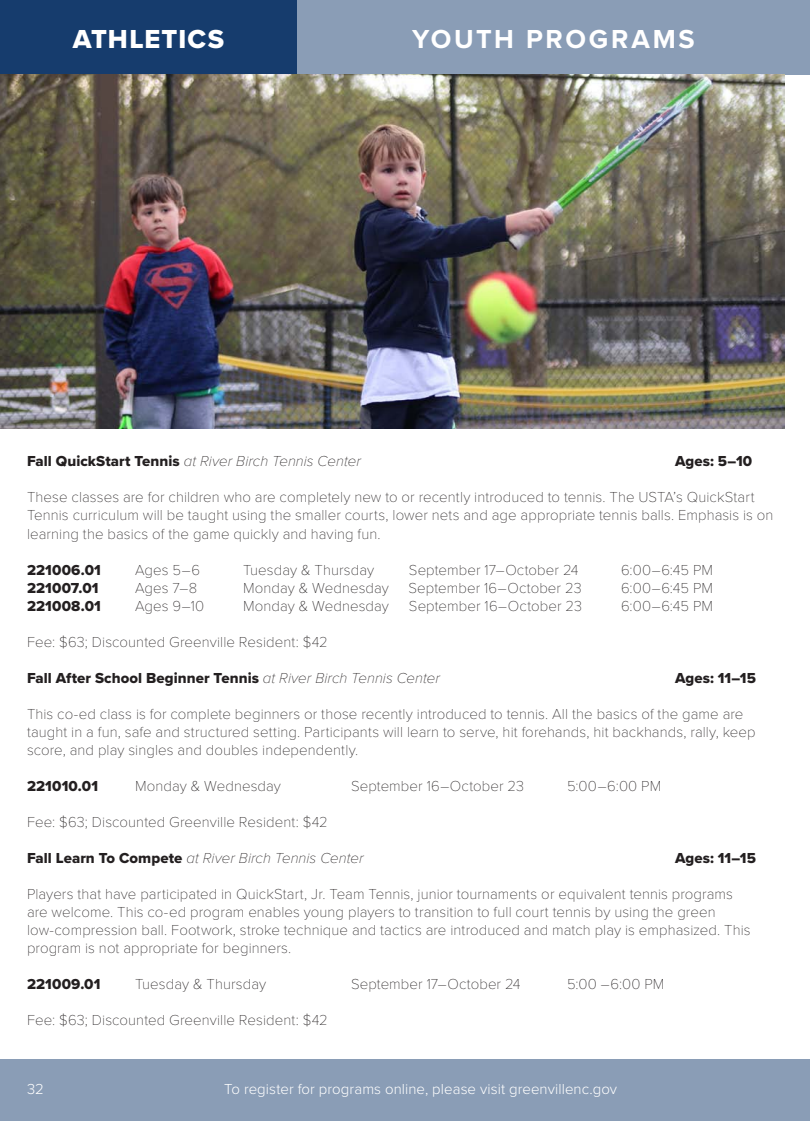
<style>
.page{position:relative;width:810px;height:1121px;background:#fff}
.page>*{position:absolute;margin:0;border:0;box-sizing:border-box;transform-origin:0 0}
.t1{font:700 27px "Proxima Nova";letter-spacing:.095em;color:#fff}
.t2{font:27px "Proxima Nova Extrabld";letter-spacing:.04em;color:#fff}
.t3{font:100 15px/18px "Proxima Nova T";letter-spacing:.005em;color:#231f20}
.t4{font:15px "Proxima Nova Extrabld";letter-spacing:.005em;color:#231f20}
.t5{font:italic 100 15px "Proxima Nova";color:#231f20}
.t6{font:300 15px "Proxima Nova";letter-spacing:.005em;color:#fff}
.s1{font-family:"Proxima Nova Extrabld";font-weight:400;font-style:normal}
.s2{font-family:"Proxima Nova";font-weight:100;font-style:italic}
</style>
<div class="page">
<div style="left:0;top:1059px;width:810px;height:61px;background:#8a9db6"></div>
<div style="left:0;top:0;width:810px;height:75px;background:#8a9db6"></div>
<div style="left:0;top:0;width:297px;height:75px;background:#163c6d"></div>
<img style="left:0;top:75px;width:784px;height:353px">
<p class="t2" style="left:73px;top:19px;width:153px">ATHLETICS</p>
<h1 class="t1" style="left:412px;top:19px;width:284px">YOUTH PROGRAMS</h1>
<p class="t5" style="left:27px;top:450px;width:335px"><span class="s1">Fall QuickStart Tennis</span> at River Birch Tennis Center</p>
<p class="t4" style="left:675px;top:450px;width:79px">Ages: 5–10</p>
<p class="t3" style="left:27px;top:487px;width:748px">These classes are for children who are completely new to or recently introduced to tennis. The USTA’s QuickStart<br>Tennis curriculum will be taught using the smaller courts, lower nets and age appropriate tennis balls. Emphasis is on learning the basics of the game quickly and having fun.</p>
<p class="t4" style="left:27px;top:558px;width:75px">221006.01</p>
<p class="t3" style="left:135px;top:559px;width:67px">Ages 5–6</p>
<p class="t3" style="left:243px;top:559px;width:133px">Tuesday &amp; Thursday</p>
<p class="t3" style="left:409px;top:559px;width:171px">September 17–October 24</p>
<p class="t3" style="left:621px;top:559px;width:94px">6:00–6:45 PM</p>
<p class="t4" style="left:27px;top:576px;width:73px">221007.01</p>
<p class="t3" style="left:135px;top:577px;width:64px">Ages 7–8</p>
<p class="t3" style="left:243px;top:577px;width:147px">Monday &amp; Wednesday</p>
<p class="t3" style="left:408px;top:577px;width:175px">September 16–October 23</p>
<p class="t3" style="left:621px;top:577px;width:94px">6:00–6:45 PM</p>
<p class="t4" style="left:27px;top:594px;width:75px">221008.01</p>
<p class="t3" style="left:135px;top:595px;width:71px">Ages 9–10</p>
<p class="t3" style="left:243px;top:595px;width:147px">Monday &amp; Wednesday</p>
<p class="t3" style="left:409px;top:595px;width:175px">September 16–October 23</p>
<p class="t3" style="left:621px;top:595px;width:94px">6:00–6:45 PM</p>
<p class="t3" style="left:27px;top:631px;width:302px">Fee: $63; Discounted Greenville Resident: $42</p>
<p class="t4" style="left:27px;top:666px;width:414px">Fall After School Beginner Tennis <span class="s2">at River Birch Tennis Center</span></p>
<p class="t4" style="left:675px;top:666px;width:83px">Ages: 11–15</p>
<p class="t3" style="left:27px;top:703px;width:730px">This co-ed class is for complete beginners or those recently introduced to tennis. All the basics of the game are taught in a fun, safe and structured setting. Participants will learn to serve, hit forehands, hit backhands, rally, keep score, and play singles and doubles independently.</p>
<p class="t4" style="left:27px;top:774px;width:73px">221010.01</p>
<p class="t3" style="left:135px;top:775px;width:147px">Monday &amp; Wednesday</p>
<p class="t3" style="left:351px;top:775px;width:175px">September 16–October 23</p>
<p class="t3" style="left:567px;top:775px;width:96px">5:00–6:00 PM</p>
<p class="t3" style="left:27px;top:811px;width:302px">Fee: $63; Discounted Greenville Resident: $42</p>
<p class="t5" style="left:27px;top:846px;width:338px"><span class="s1">Fall Learn To Compete</span> at River Birch Tennis Center</p>
<p class="t4" style="left:675px;top:846px;width:83px">Ages: 11–15</p>
<p class="t3" style="left:27px;top:883px;width:725px">Players that have participated in QuickStart, Jr. Team Tennis, junior tournaments or equivalent tennis programs are welcome. This co-ed program enables young players to transition to full court tennis by using the green low-compression ball. Footwork, stroke technique and tactics are introduced and match play is emphasized. This program is not appropriate for beginners.</p>
<p class="t4" style="left:27px;top:972px;width:75px">221009.01</p>
<p class="t3" style="left:135px;top:973px;width:133px">Tuesday &amp; Thursday</p>
<p class="t3" style="left:351px;top:973px;width:171px">September 17–October 24</p>
<p class="t3" style="left:567px;top:973px;width:99px">5:00 –6:00 PM</p>
<p class="t3" style="left:27px;top:1009px;width:302px">Fee: $63; Discounted Greenville Resident: $42</p>
<p class="t6" style="left:27px;top:1077px;width:18px">32</p>
<p class="t6" style="left:224px;top:1077px;width:394px">To register for programs online, please visit greenvillenc.gov</p>
</div>
